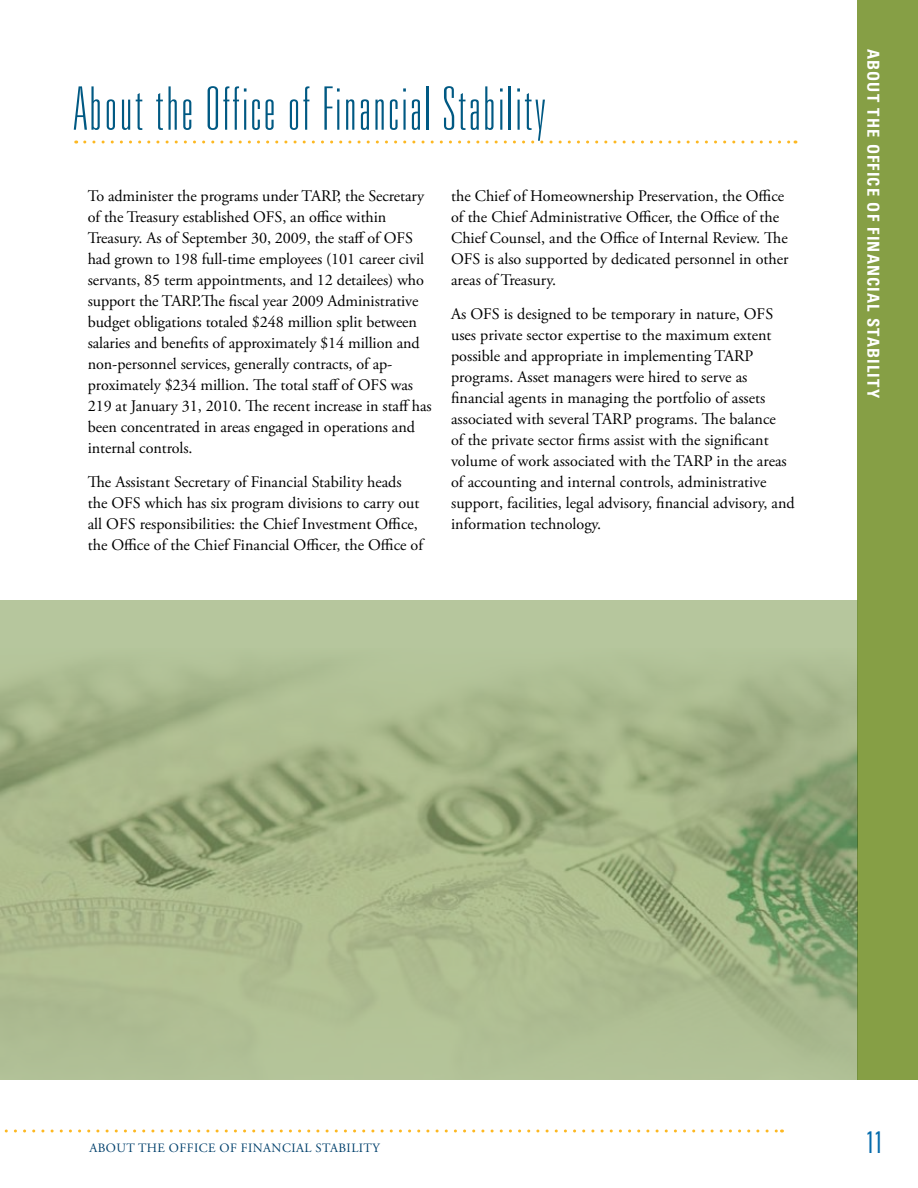
<style>
.page{position:relative;width:918px;height:1188px;background:#fff}
.page>*{position:absolute;margin:0;border:0;box-sizing:border-box;transform-origin:0 0}
.t1{font:100 ultra-condensed 60px "Univers";letter-spacing:.05em;color:#005983}
.t2{font:300 ultra-condensed 30px "Univers";color:#036aab}
.t3{font:700 condensed 16.5px "Univers";letter-spacing:.07em;color:#fff}
.t4{font:16.2px/21px "Adobe Garamond Pro";color:#000}
.t5{font:12.75px "Adobe Garamond Pro";letter-spacing:.035em;color:#00406c}
</style>
<div class="page">
<div style="left:857px;top:0;width:61px;height:1080px;background:#869f45"></div>
<svg style="left:4px;top:1130px;width:779px;height:2px"></svg>
<svg style="left:0;top:601px;width:857px;height:479px;background:#a8b78b"></svg>
<svg style="left:85px;top:141px;width:711px;height:3px"></svg>
<h1 class="t1" style="left:74px;top:78px;width:473px">About the Office of Financial Stability</h1>
<p class="t4" style="left:88px;top:186px;width:338px">To administer the programs under TARP, the Secretary of the Treasury established OFS , an office within Treasury. As of September 30, 2009, the staff of OFS<br>had grown to 198 full-time employees (101 career civil servants, 85 term appointments, and 12 detailees) who support the TARP.The fiscal year 2009 Administrative budget obligations totaled $248 million split between salaries and benefits of approximately $14 million and non-personnel services, generally contracts, of ap&shy;proximately $234 million. The total staff of OFS</p>
<p class="t4" style="left:88px;top:375px;width:346px;text-indent:303px">was 219 at January 31, 2010. The recent increase in staff has been concentrated in areas engaged in operations and internal controls.</p>
<p class="t4" style="left:88px;top:472px;width:315px">The Assistant Secretary of Financial Stability heads the OFS</p>
<p class="t4" style="left:145px;top:493px;width:276px">which has six program divisions to carry out</p>
<p class="t4" style="left:88px;top:514px;width:339px;text-indent:52px">responsibilities: the Chief Investment Office, the Office of the Chief Financial Officer, the Office of</p>
<p class="t4" style="left:88px;top:514px;width:29px">all OFS</p>
<p class="t4" style="left:451px;top:186px;width:338px">the Chief of Homeownership Preservation, the Office of the Chief Administrative Officer, the Office of the Chief Counsel, and the Office of Internal Review. The OFS</p>
<p class="t4" style="left:451px;top:249px;width:339px;text-indent:33px">is also supported by dedicated personnel in other areas of Treasury.</p>
<p class="t4" style="left:451px;top:304px;width:30px">As OFS</p>
<p class="t4" style="left:451px;top:304px;width:345px;text-indent:53px">is designed to be temporary in nature, OFS<br>uses private sector expertise to the maximum extent possible and appropriate in implementing TARP programs. Asset managers were hired to serve as financial agents in managing the portfolio of assets associated with several TARP programs. The balance<br>of the private sector firms assist with the significant volume of work associated with the TARP in the areas of accounting and internal controls, administrative support, facilities, legal advisory, financial advisory, and information technology.</p>
<p class="t3" style="left:884px;top:49px;width:351px;rotate:90deg">About the Office of Financial Stability</p>
<p class="t5" style="left:89px;top:1140px;width:292px">About the Office of Financial Stability</p>
<h2 class="t2" style="left:866px;top:1126px;width:18px">11</h2>
</div>
